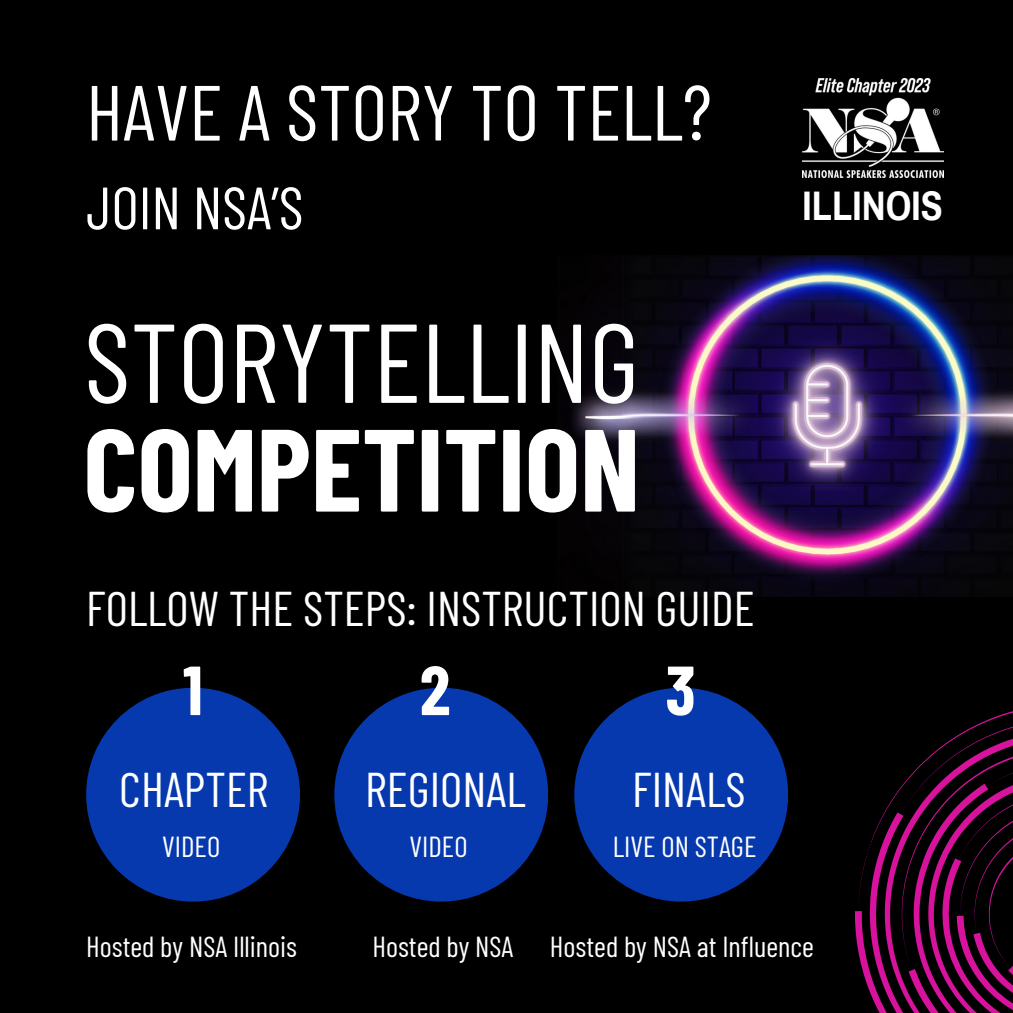
<style>
.page{position:relative;width:1013px;height:1013px;background:#fff}
.page>*{position:absolute;margin:0;border:0;box-sizing:border-box;transform-origin:0 0}
.t1{font:700 116.62px "Barlow Condensed";color:#fff}
.t2{font:111.75px "Barlow Condensed";color:#fff}
.t3{font:78px "Barlow Condensed";color:#fff}
.t4{font:700 69.25px "Barlow Condensed";color:#fff}
.t5{font:59.62px "Barlow Condensed";color:#fff}
.t6{font:48.62px "Barlow Condensed";color:#fff}
.t7{font:700 40.38px "Archivo Narrow";letter-spacing:.005em;color:#fff}
.t8{font:29px "Barlow Condensed";color:#fff}
</style>
<div class="page">
<div style="left:0;top:0;width:1012px;height:1012px;background:#000"></div>
<img style="left:571px;top:256px;width:441px;height:340px">
<svg style="left:857px;top:711px;width:155px;height:286px"></svg>
<svg style="left:872px;top:720px;width:140px;height:292px"></svg>
<img style="left:802px;top:79px;width:141px;height:98px">
<div style="left:86px;top:687px;width:214px;height:214px;background:#0639ae;border-radius:50%"></div>
<div style="left:334px;top:687px;width:214px;height:214px;background:#0639ae;border-radius:50%"></div>
<div style="left:574px;top:687px;width:214px;height:214px;background:#0639ae;border-radius:50%"></div>
<p class="t3" style="left:86px;top:63px;width:627px">HAVE A STORY TO TELL?</p>
<p class="t5" style="left:86px;top:170px;width:219px">JOIN NSA’S</p>
<p class="t2" style="left:84px;top:291px;width:556px">STORYTELLING</p>
<p class="t1" style="left:83px;top:395px;width:558px">COMPETITION</p>
<p class="t6" style="left:86px;top:577px;width:670px">FOLLOW THE STEPS: INSTRUCTION GUIDE</p>
<p class="t4" style="left:183px;top:646px;width:21px">1</p>
<p class="t4" style="left:420px;top:646px;width:32px">2</p>
<p class="t4" style="left:665px;top:646px;width:32px">3</p>
<p class="t6" style="left:119px;top:758px;width:151px">CHAPTER</p>
<p class="t6" style="left:365px;top:758px;width:162px">REGIONAL</p>
<p class="t6" style="left:632px;top:758px;width:115px">FINALS</p>
<p class="t8" style="left:162px;top:827px;width:60px">VIDEO</p>
<p class="t8" style="left:409px;top:827px;width:60px">VIDEO</p>
<p class="t8" style="left:612px;top:827px;width:145px">LIVE ON STAGE</p>
<p class="t7" style="left:802px;top:184px;width:142px">ILLINOIS</p>
<p class="t8" style="left:86px;top:927px;width:212px">Hosted by NSA Illinois</p>
<p class="t8" style="left:372px;top:927px;width:143px">Hosted by NSA</p>
<p class="t8" style="left:550px;top:927px;width:265px">Hosted by NSA at Influence</p>
</div>
